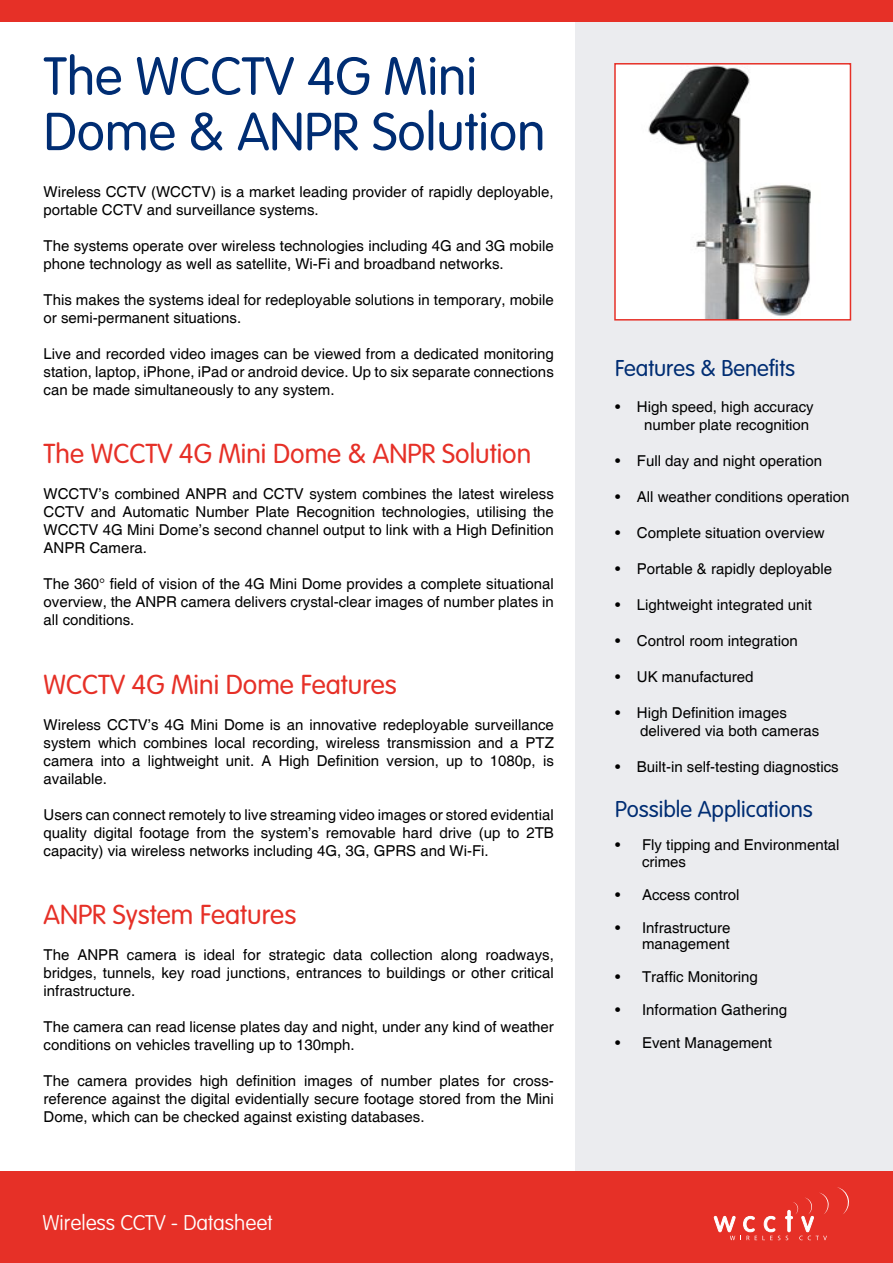
<style>
.page{position:relative;width:893px;height:1263px;background:#fff}
.page>*{position:absolute;margin:0;border:0;box-sizing:border-box;transform-origin:0 0}
.t1{font:300 52.5px/55.5px "VAG Rounded Std";color:#002d73}
.t2{font:300 27px "VAG Rounded Std";color:#e63027}
.t3{font:300 22.5px "VAG Rounded Std";color:#002d73}
.t4{font:100 21px "VAG Rounded Std";color:#fffffe}
.t5{font:21px "Myriad Pro";color:#fff}
.t6{font:15px/18px "Helvetica";color:#000;text-align:justify}
</style>
<div class="page">
<div style="left:575px;top:21px;width:318px;height:1150px;background:#ebecef"></div>
<div style="left:0;top:0;width:893px;height:21px;background:#e63027"></div>
<div style="left:615px;top:64px;width:235px;height:256px;background:#fff"></div>
<img style="left:648px;top:66px;width:163px;height:252px">
<div style="left:614px;top:63px;width:237px;height:258px;border:2px solid #e63027"></div>
<div style="left:0;top:1171px;width:893px;height:92px;background:#e63027"></div>
<svg style="left:837px;top:1187px;width:12px;height:27px"></svg>
<svg style="left:713px;top:1192px;width:116px;height:48px"></svg>
<h1 class="t1" style="left:44px;top:50px;width:503px">The WCCTV 4G Mini<br>Dome &amp; ANPR Solution</h1>
<p class="t6" style="left:44px;top:183px;width:512px">Wireless CCTV (WCCTV) is a market leading provider of rapidly deployable, portable CCTV and surveillance systems.</p>
<p class="t6" style="left:44px;top:237px;width:512px">The systems operate over wireless technologies including 4G and 3G mobile phone technology as well as satellite, Wi-Fi and broadband networks.</p>
<p class="t6" style="left:44px;top:291px;width:512px">This makes the systems ideal for redeployable solutions in temporary, mobile or semi-permanent situations.</p>
<p class="t6" style="left:44px;top:345px;width:512px">Live and recorded video images can be viewed from a dedicated monitoring station, laptop, iPhone, iPad or android device. Up to six separate connections can be made simultaneously to any system.</p>
<h2 class="t2" style="left:44px;top:438px;width:489px">The WCCTV 4G Mini Dome &amp; ANPR Solution</h2>
<p class="t6" style="left:44px;top:485px;width:512px">WCCTV’s combined ANPR and CCTV system combines the latest wireless CCTV and Automatic Number Plate Recognition technologies, utilising the WCCTV 4G Mini Dome’s second channel output to link with a High Definition ANPR Camera.</p>
<p class="t6" style="left:44px;top:575px;width:512px">The 360° field of vision of the 4G Mini Dome provides a complete situational overview, the ANPR camera delivers crystal-clear images of number plates in all conditions.</p>
<h2 class="t2" style="left:44px;top:669px;width:355px">WCCTV 4G Mini Dome Features</h2>
<p class="t6" style="left:44px;top:716px;width:512px">Wireless CCTV’s 4G Mini Dome is an innovative redeployable surveillance system which combines local recording, wireless transmission and a PTZ camera into a lightweight unit. A High Definition version, up to 1080p, is available.</p>
<p class="t6" style="left:44px;top:806px;width:512px">Users can connect remotely to live streaming video images or stored evidential quality digital footage from the system’s removable hard drive (up to 2TB capacity) via wireless networks including 4G, 3G, GPRS and Wi-Fi.</p>
<h2 class="t2" style="left:44px;top:899px;width:254px">ANPR System Features</h2>
<p class="t6" style="left:44px;top:946px;width:512px">The ANPR camera is ideal for strategic data collection along roadways, bridges, tunnels, key road junctions, entrances to buildings or other critical infrastructure.</p>
<p class="t6" style="left:44px;top:1018px;width:512px">The camera can read license plates day and night, under any kind of weather conditions on vehicles travelling up to 130mph.</p>
<p class="t6" style="left:44px;top:1072px;width:512px">The camera provides high definition images of number plates for cross&shy;reference against the digital evidentially secure footage stored from the Mini Dome, which can be checked against existing databases.</p>
<h3 class="t4" style="left:43px;top:1210px;width:231px">Wireless CCTV - Datasheet</h3>
<h3 class="t5" style="left:157px;top:1208px;width:25px">V -</h3>
<h3 class="t5" style="left:216px;top:1208px;width:12px">a</h3>
<h3 class="t3" style="left:615px;top:356px;width:182px">Features &amp; Benefits</h3>
<p class="t6" style="left:615px;top:399px;width:200px;text-align:right">• High speed, high accuracy number plate recognition</p>
<p class="t6" style="left:615px;top:453px;width:209px">• Full day and night operation</p>
<p class="t6" style="left:615px;top:489px;width:236px">• All weather conditions operation</p>
<p class="t6" style="left:615px;top:525px;width:211px">• Complete situation overview</p>
<p class="t6" style="left:615px;top:561px;width:219px">• Portable &amp; rapidly deployable</p>
<p class="t6" style="left:615px;top:597px;width:199px">• Lightweight integrated unit</p>
<p class="t6" style="left:615px;top:633px;width:184px">• Control room integration</p>
<p class="t6" style="left:615px;top:669px;width:140px">• UK manufactured</p>
<p class="t6" style="left:640px;top:705px;width:181px;text-indent:-25px">• High Definition images delivered via both cameras</p>
<p class="t6" style="left:615px;top:759px;width:225px">• Built-in self-testing diagnostics</p>
<h3 class="t3" style="left:615px;top:797px;width:199px">Possible Applications</h3>
<p class="t6" style="left:642px;top:837px;width:199px;line-height:16.5px;text-indent:-27px">• Fly tipping and Environmental crimes</p>
<p class="t6" style="left:615px;top:886px;width:126px">• Access control</p>
<p class="t6" style="left:615px;top:920px;width:117px;line-height:16.5px;text-align:right">• Infrastructure management</p>
<p class="t6" style="left:615px;top:969px;width:144px">• Traffic Monitoring</p>
<p class="t6" style="left:615px;top:1002px;width:174px">• Information Gathering</p>
<p class="t6" style="left:615px;top:1035px;width:159px">• Event Management</p>
</div>
